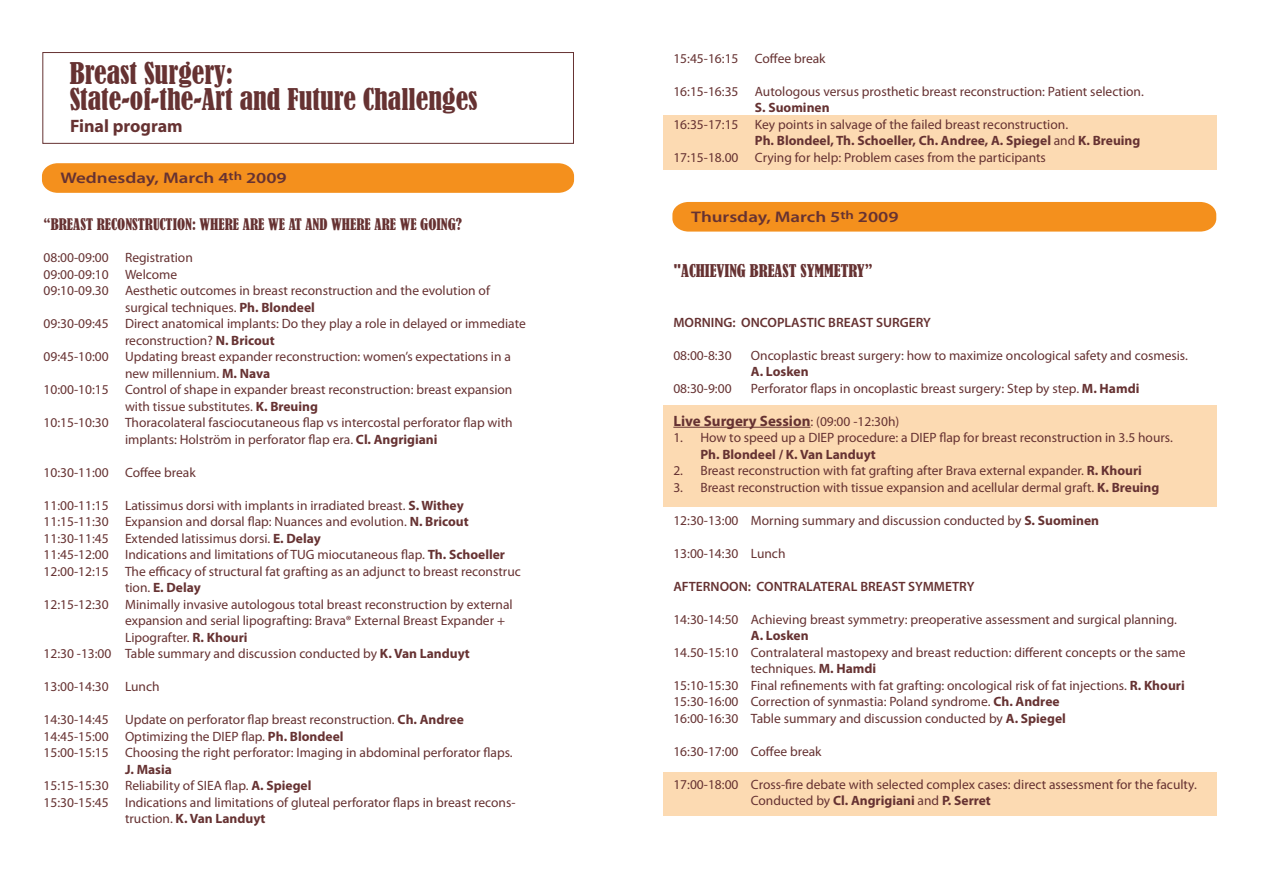
<style>
.page{position:relative;width:1263px;height:893px;background:#fff}
.page>*{position:absolute;margin:0;border:0;box-sizing:border-box;transform-origin:0 0}
.t1{font:condensed 28.05px/26.7px "Bernard";color:#663232}
.t2{font:700 18px "Myriad";color:#663232}
.t3{font:condensed 16.5px "Bernard";color:#663232}
.t4{font:600 15.45px "Myriad Pro";color:#663232;scale:1.23 1}
.t5{font:condensed 15px "Bernard";color:#663232}
.t6{font:700 15px "Myriad Pro";color:#663232}
.t7{font:13.5px/16.5px "Myriad Pro";color:#663232}
.t8{font:700 13.5px "Myriad Pro";color:#663232}
.t9{font:600 13.5px "Myriad Pro";color:#663232}
.s1{font-weight:700}
.s2{font-weight:400}
.s3{font-weight:400;font-size:13.5px}
</style>
<div class="page">
<div style="left:663px;top:405px;width:553px;height:101px;background:#fcdab2"></div>
<div style="left:663px;top:116px;width:553px;height:54px;background:#fcdab2"></div>
<div style="left:663px;top:772px;width:553px;height:43px;background:#fcdab2"></div>
<hr style="left:673px;top:427px;width:137px;height:1px;background:#663232">
<div style="left:42px;top:52px;width:532px;height:92px;border:1px solid #663232"></div>
<svg style="left:42px;top:163px;width:532px;height:30px"></svg>
<div style="left:672px;top:202px;width:544px;height:30px;background:#f4901d"></div>
<h1 class="t1" style="left:70px;top:60px;width:409px">Breast Surgery:<br>State-of-the-Art and Future Challenges</h1>
<h2 class="t2" style="left:70px;top:116px;width:114px">Final program</h2>
<p class="t4" style="left:60px;top:170px;width:186px">Wednesday, March 4<sup>th</sup> 2009</p>
<p class="t5" style="left:44px;top:215px;width:420px">“BREAST RECONSTRUCTION: WHERE ARE WE AT AND WHERE ARE WE GOING?</p>
<p class="t7" style="left:44px;top:250px;width:151px">08:00-09:00 Registration</p>
<p class="t7" style="left:44px;top:266px;width:135px">09:00-09:10 Welcome</p>
<p class="t7" style="left:44px;top:283px;width:448px">09:10-09.30 Aesthetic outcomes in breast reconstruction and the evolution of</p>
<p class="t7" style="left:125px;top:299px;width:191px">surgical techniques. <span class="s1">Ph. Blondeel</span></p>
<p class="t7" style="left:44px;top:316px;width:484px">09:30-09:45 Direct anatomical implants: Do they play a role in delayed or immediate</p>
<p class="t7" style="left:125px;top:332px;width:151px">reconstruction? <span class="s1">N. Bricout</span></p>
<p class="t7" style="left:44px;top:349px;width:469px">09:45-10:00 Updating breast expander reconstruction: women’s expectations in a</p>
<p class="t7" style="left:125px;top:365px;width:147px">new millennium. <span class="s1">M. Nava</span></p>
<p class="t7" style="left:44px;top:382px;width:470px">10:00-10:15 Control of shape in expander breast reconstruction: breast expansion</p>
<p class="t7" style="left:125px;top:398px;width:194px">with tissue substitutes. <span class="s1">K. Breuing</span></p>
<p class="t7" style="left:44px;top:415px;width:471px">10:15-10:30 Thoracolateral fasciocutaneous flap vs intercostal perforator flap with</p>
<p class="t7" style="left:125px;top:431px;width:314px">implants: Holström in perforator flap era. <span class="s1">Cl. Angrigiani</span></p>
<p class="t7" style="left:44px;top:464px;width:154px">10:30-11:00 Coffee break</p>
<p class="t7" style="left:44px;top:497px;width:422px">11:00-11:15 Latissimus dorsi with implants in irradiated breast. <span class="s1">S. Withey</span></p>
<p class="t7" style="left:44px;top:514px;width:427px">11:15-11:30 Expansion and dorsal flap: Nuances and evolution. <span class="s1">N. Bricout</span></p>
<p class="t7" style="left:44px;top:530px;width:279px">11:30-11:45 Extended latissimus dorsi. <span class="s1">E. Delay</span></p>
<p class="t7" style="left:44px;top:547px;width:463px">11:45-12:00 Indications and limitations of TUG miocutaneous flap. <span class="s1">Th. Schoeller</span></p>
<p class="t7" style="left:44px;top:563px;width:479px">12:00-12:15 The efficacy of structural fat grafting as an adjunct to breast reconstruc</p>
<p class="t8" style="left:125px;top:580px;width:77px"><span class="s2">tion.</span> E. Delay</p>
<p class="t7" style="left:44px;top:596px;width:471px">12:15-12:30 Minimally invasive autologous total breast reconstruction by external</p>
<p class="t7" style="left:125px;top:613px;width:381px">expansion and serial lipografting: Brava® External Breast Expander +</p>
<p class="t7" style="left:125px;top:629px;width:124px">Lipografter. <span class="s1">R. Khouri</span></p>
<p class="t7" style="left:44px;top:646px;width:428px">12:30 -13:00 Table summary and discussion conducted by <span class="s1">K. Van Landuyt</span></p>
<p class="t7" style="left:44px;top:679px;width:118px">13:00-14:30 Lunch</p>
<p class="t7" style="left:44px;top:712px;width:471px">14:30-14:45 Update on perforator flap breast reconstruction. <span class="s1">Ch. Andree<br></span>14:45-15:00 Optimizing the DIEP flap. <span class="s1">Ph. Blondeel<br></span>15:00-15:15 Choosing the right perforator: Imaging in abdominal perforator flaps.</p>
<p class="t8" style="left:125px;top:762px;width:48px">J. Masia</p>
<p class="t7" style="left:44px;top:778px;width:269px">15:15-15:30 Reliability of SIEA flap. <span class="s1">A. Spiegel</span></p>
<p class="t7" style="left:44px;top:794px;width:473px">15:30-15:45 Indications and limitations of gluteal perforator flaps in breast recons-</p>
<p class="t8" style="left:125px;top:811px;width:142px"><span class="s2">truction.</span> K. Van Landuyt</p>
<p class="t7" style="left:673px;top:50px;width:154px">15:45-16:15 Coffee break</p>
<p class="t7" style="left:673px;top:83px;width:472px">16:15-16:35 Autologous versus prosthetic breast reconstruction: Patient selection.</p>
<p class="t8" style="left:755px;top:100px;width:76px">S. Suominen</p>
<p class="t7" style="left:673px;top:116px;width:396px">16:35-17:15 Key points in salvage of the failed breast reconstruction.</p>
<p class="t8" style="left:755px;top:133px;width:387px">Ph. Blondeel, Th. Schoeller, Ch. Andree, A. Spiegel <span class="s2">and</span> K. Breuing</p>
<p class="t7" style="left:673px;top:149px;width:374px">17:15-18.00 Crying for help: Problem cases from the participants</p>
<p class="t4" style="left:691px;top:208px;width:170px">Thursday, March 5<sup>th</sup> 2009</p>
<p class="t3" style="left:673px;top:261px;width:201px">"ACHIEVING BREAST SYMMETRY”</p>
<p class="t9" style="left:673px;top:315px;width:259px">MORNING: ONCOPLASTIC BREAST SURGERY</p>
<p class="t7" style="left:673px;top:347px;width:60px">08:00-8:30</p>
<p class="t7" style="left:751px;top:347px;width:439px">Oncoplastic breast surgery: how to maximize oncological safety and cosmesis.</p>
<p class="t8" style="left:751px;top:364px;width:59px">A. Losken</p>
<p class="t7" style="left:673px;top:380px;width:60px">08:30-9:00</p>
<p class="t7" style="left:751px;top:380px;width:390px">Perforator flaps in oncoplastic breast surgery: Step by step. <span class="s1">M. Hamdi</span></p>
<p class="t6" style="left:673px;top:412px;width:227px">Live Surgery Session<span class="s3">: (09:00 -12:30h)</span></p>
<p class="t7" style="left:673px;top:430px;width:501px">1. How to speed up a DIEP procedure: a DIEP flap for breast reconstruction in 3.5 hours.</p>
<p class="t8" style="left:700px;top:447px;width:177px">Ph. Blondeel / K. Van Landuyt</p>
<p class="t7" style="left:673px;top:463px;width:470px">2. Breast reconstruction with fat grafting after Brava external expander. <span class="s1">R. Khouri</span></p>
<p class="t7" style="left:673px;top:479px;width:488px">3. Breast reconstruction with tissue expansion and acellular dermal graft. <span class="s1">K. Breuing</span></p>
<p class="t7" style="left:673px;top:512px;width:427px">12:30-13:00 Morning summary and discussion conducted by <span class="s1">S. Suominen</span></p>
<p class="t7" style="left:673px;top:545px;width:114px">13:00-14:30 Lunch</p>
<p class="t9" style="left:673px;top:579px;width:303px">AFTERNOON: CONTRALATERAL BREAST SYMMETRY</p>
<p class="t7" style="left:673px;top:611px;width:505px">14:30-14:50 Achieving breast symmetry: preoperative assessment and surgical planning.</p>
<p class="t8" style="left:751px;top:628px;width:59px">A. Losken</p>
<p class="t7" style="left:673px;top:644px;width:514px">14.50-15:10 Contralateral mastopexy and breast reduction: different concepts or the same</p>
<p class="t7" style="left:751px;top:661px;width:127px">techniques. <span class="s1">M. Hamdi</span></p>
<p class="t7" style="left:673px;top:677px;width:513px">15:10-15:30 Final refinements with fat grafting: oncological risk of fat injections. <span class="s1">R. Khouri</span></p>
<p class="t7" style="left:673px;top:694px;width:388px">15:30-16:00 Correction of synmastia: Poland syndrome. <span class="s1">Ch. Andree</span></p>
<p class="t7" style="left:673px;top:710px;width:394px">16:00-16:30 Table summary and discussion conducted by <span class="s1">A. Spiegel</span></p>
<p class="t7" style="left:673px;top:743px;width:150px">16:30-17:00 Coffee break</p>
<p class="t7" style="left:751px;top:776px;width:447px;text-indent:-78px">17:00-18:00 Cross-fire debate with selected complex cases: direct assessment for the faculty.<br>Conducted by <span class="s1">Cl. Angrigiani</span> and <span class="s1">P. Serret</span></p>
</div>
